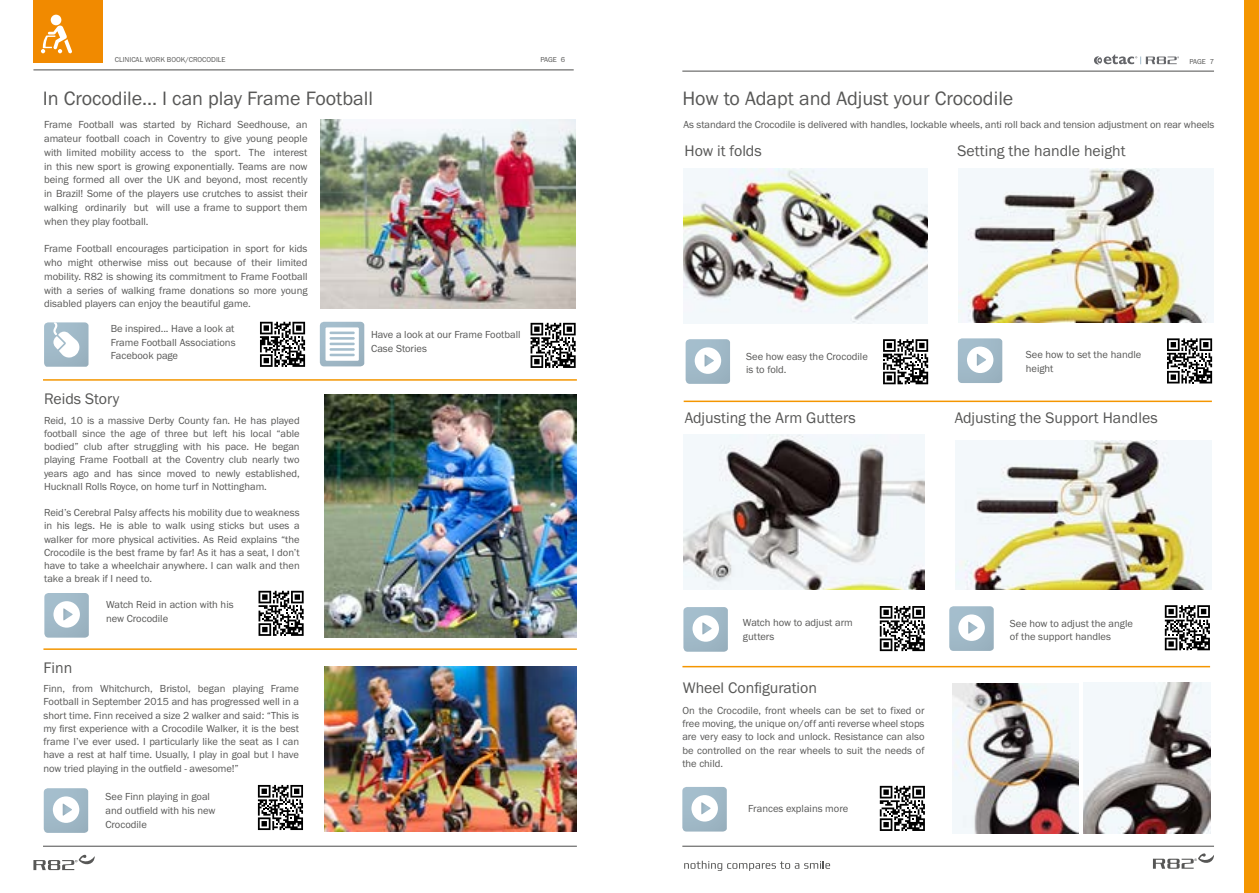
<style>
.page{position:relative;width:1259px;height:893px;background:#fff}
.page>*{position:absolute;margin:0;border:0;box-sizing:border-box;transform-origin:0 0}
.t1{font:20.1px "Franklin Gothic URW Boo";color:#575756}
.t2{font:15.9px "Franklin Gothic URW Boo";color:#575756}
.t3{font:10.65px/13.8px "Franklin Gothic URW Boo";color:#575756;text-align:justify}
.t4{font:10.5px/13.2px "Franklin Gothic URW Boo";color:#575756}
.t5{font:7.35px "Franklin Gothic URW Boo";color:#575756}
</style>
<div class="page">
<hr style="left:682px;top:846px;width:532px;height:1px;background:#575756">
<hr style="left:682px;top:71px;width:532px;height:1px;background:#575756">
<div style="left:1244px;top:0;width:15px;height:893px;background:#f49600"></div>
<svg style="left:684px;top:861px;width:146px;height:10px"></svg>
<hr style="left:33px;top:69px;width:541px;height:1px;background:#575756">
<hr style="left:43px;top:846px;width:534px;height:1px;background:#575756">
<hr style="left:683px;top:401px;width:529px;height:1px;background:#f49600">
<hr style="left:43px;top:379px;width:534px;height:2px;background:#f49600">
<hr style="left:43px;top:648px;width:534px;height:2px;background:#f49600">
<svg style="left:1153px;top:853px;width:61px;height:16px"></svg>
<svg style="left:33px;top:854px;width:62px;height:16px"></svg>
<div style="left:33px;top:0;width:70px;height:63px;background:#f18a00"></div>
<svg style="left:41px;top:15px;width:31px;height:39px"></svg>
<svg style="left:883px;top:339px;width:45px;height:45px"></svg>
<img style="left:958px;top:169px;width:255px;height:153px">
<img style="left:683px;top:169px;width:244px;height:154px">
<hr style="left:682px;top:666px;width:528px;height:1px;background:#f49600">
<svg style="left:1094px;top:54px;width:84px;height:10px"></svg>
<img style="left:321px;top:119px;width:255px;height:189px">
<svg style="left:685px;top:339px;width:45px;height:45px"></svg>
<img style="left:324px;top:394px;width:253px;height:243px">
<svg style="left:44px;top:322px;width:44px;height:45px"></svg>
<svg style="left:260px;top:322px;width:45px;height:45px"></svg>
<svg style="left:530px;top:323px;width:45px;height:45px"></svg>
<svg style="left:320px;top:322px;width:44px;height:44px"></svg>
<svg style="left:325px;top:327px;width:34px;height:34px"></svg>
<hr style="left:329px;top:332px;width:26px;height:2px;background:#a5becd">
<hr style="left:329px;top:337px;width:26px;height:3px;background:#a5becd">
<hr style="left:329px;top:343px;width:26px;height:2px;background:#a5becd">
<hr style="left:329px;top:348px;width:26px;height:3px;background:#a5becd">
<hr style="left:329px;top:354px;width:26px;height:2px;background:#a5becd">
<svg style="left:258px;top:591px;width:46px;height:45px"></svg>
<svg style="left:44px;top:593px;width:45px;height:45px"></svg>
<svg style="left:1167px;top:338px;width:45px;height:45px"></svg>
<svg style="left:958px;top:338px;width:44px;height:45px"></svg>
<svg style="left:880px;top:606px;width:45px;height:45px"></svg>
<svg style="left:683px;top:607px;width:45px;height:45px"></svg>
<svg style="left:1164px;top:605px;width:46px;height:45px"></svg>
<svg style="left:949px;top:606px;width:44px;height:45px"></svg>
<svg style="left:880px;top:786px;width:45px;height:45px"></svg>
<svg style="left:682px;top:787px;width:45px;height:44px"></svg>
<img style="left:324px;top:667px;width:253px;height:164px">
<svg style="left:258px;top:785px;width:45px;height:45px"></svg>
<svg style="left:44px;top:788px;width:44px;height:45px"></svg>
<img style="left:683px;top:435px;width:241px;height:154px">
<img style="left:955px;top:440px;width:257px;height:149px">
<img style="left:1083px;top:683px;width:127px;height:150px">
<img style="left:952px;top:683px;width:127px;height:150px">
<p class="t5" style="left:115px;top:55px;width:112px">CLINICAL WORK BOOK/CROCODILE</p>
<p class="t5" style="left:540px;top:55px;width:26px">PAGE 6</p>
<p class="t5" style="left:1189px;top:56px;width:26px">PAGE 7</p>
<h1 class="t1" style="left:43px;top:85px;width:332px">In Crocodile... I can play Frame Football</h1>
<h1 class="t1" style="left:682px;top:85px;width:332px">How to Adapt and Adjust your Crocodile</h1>
<p class="t3" style="left:44px;top:118px;width:265px">Frame Football was started by Richard Seedhouse, an</p>
<p class="t4" style="left:683px;top:118px;width:532px">As standard the Crocodile is delivered with handles, lockable wheels, anti roll back and tension adjustment on rear wheels</p>
<p class="t3" style="left:44px;top:131px;width:265px">amateur football coach in Coventry to give young people with limited mobility access to the sport. The interest in this new sport is growing exponentially. Teams are now being formed all over the UK and beyond, most recently in Brazil! Some of the players use crutches to assist their walking ordinarily but will use a frame to support them when they play football.</p>
<p class="t3" style="left:44px;top:242px;width:265px">Frame Football encourages participation in sport for kids who might otherwise miss out because of their limited mobility. R82 is showing its commitment to Frame Football with a series of walking frame donations so more young disabled players can enjoy the beautiful game.</p>
<h2 class="t2" style="left:684px;top:141px;width:79px">How it folds</h2>
<h2 class="t2" style="left:957px;top:141px;width:170px">Setting the handle height</h2>
<p class="t4" style="left:111px;top:321px;width:126px;line-height:13.8px;text-align:justify">Be inspired... Have a look at Frame Football Associations Facebook page</p>
<p class="t4" style="left:371px;top:327px;width:151px;line-height:13.8px">Have a look at our Frame Football<br>Case Stories</p>
<h2 class="t2" style="left:44px;top:389px;width:77px">Reids Story</h2>
<p class="t4" style="left:44px;top:413px;width:257px;text-align:justify">Reid, 10 is a massive Derby County fan. He has played football since the age of three but left his local “able bodied” club after struggling with his pace. He began playing Frame Football at the Coventry club nearly two years ago and has since moved to newly established, Hucknall Rolls Royce, on home turf in Nottingham.</p>
<p class="t4" style="left:44px;top:506px;width:257px;text-align:justify">Reid’s Cerebral Palsy affects his mobility due to weakness in his legs. He is able to walk using sticks but uses a walker for more physical activities. As Reid explains “the Crocodile is the best frame by far! As it has a seat, I don’t have to take a wheelchair anywhere. I can walk and then take a break if I need to.</p>
<p class="t4" style="left:106px;top:598px;width:129px;line-height:13.8px">Watch Reid in action with his new Crocodile</p>
<h2 class="t2" style="left:43px;top:658px;width:30px">Finn</h2>
<p class="t4" style="left:43px;top:682px;width:257px;text-align:justify">Finn, from Whitchurch, Bristol, began playing Frame Football in September 2015 and has progressed well in a short time. Finn received a size 2 walker and said: “This is my first experience with a Crocodile Walker, it is the best frame I’ve ever used. I particularly like the seat as I can have a rest at half time. Usually, I play in goal but I have now tried playing in the outfield - awesome!”</p>
<p class="t4" style="left:105px;top:790px;width:111px;line-height:13.8px">See Finn playing in goal and outfield with his new<br>Crocodile</p>
<p class="t4" style="left:746px;top:349px;width:123px">See how easy the Crocodile is to fold.</p>
<h2 class="t2" style="left:685px;top:408px;width:173px">Adjusting the Arm Gutters</h2>
<p class="t4" style="left:1025px;top:348px;width:117px">See how to set the handle height</p>
<h2 class="t2" style="left:954px;top:408px;width:204px">Adjusting the Support Handles</h2>
<p class="t4" style="left:743px;top:616px;width:111px">Watch how to adjust arm gutters</p>
<p class="t4" style="left:1010px;top:616px;width:125px">See how to adjust the angle of the support handles</p>
<h2 class="t2" style="left:683px;top:678px;width:136px">Wheel Configuration</h2>
<p class="t4" style="left:682px;top:704px;width:244px;text-align:justify">On the Crocodile, front wheels can be set to fixed or free moving, the unique on/off anti reverse wheel stops are very easy to lock and unlock. Resistance can also be controlled on the rear wheels to suit the needs of the child.</p>
<p class="t4" style="left:748px;top:801px;width:101px">Frances explains more</p>
</div>
